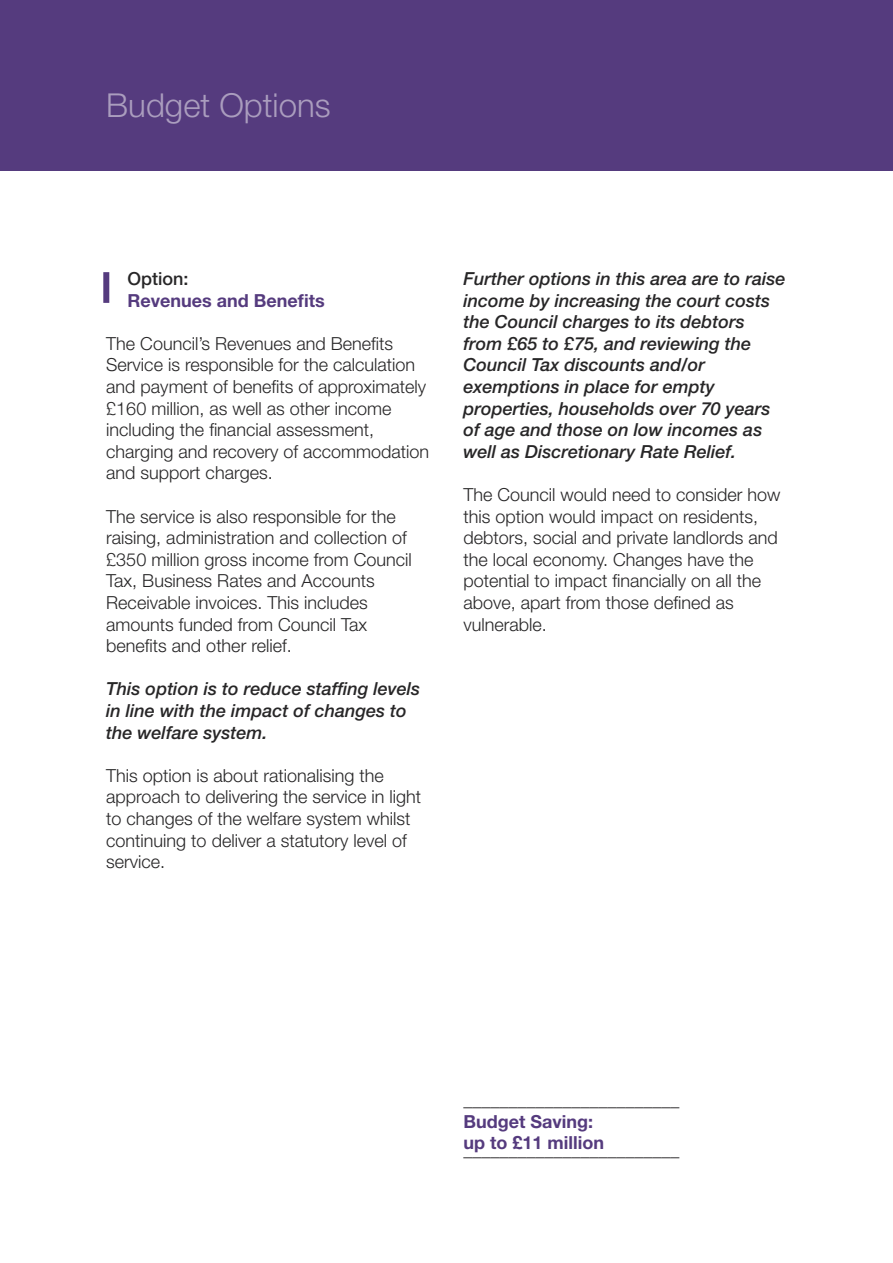
<style>
.page{position:relative;width:893px;height:1263px;background:#fff}
.page>*{position:absolute;margin:0;border:0;box-sizing:border-box;transform-origin:0 0}
.t1{font:300 33px "Helvetica Neue LT Std";color:#aa9dbe}
.t2{font:300 18px/21.6px "Helvetica Neue LT Std";color:#272627}
.t3{font:italic 500 18px/21.6px "Helvetica Neue LT Std";color:#272627}
.t4{font:700 18px/21.6px "Helvetica Neue LT Std";color:#553b7e}
.t5{font:700 18px "Helvetica Neue LT Std";color:#272627}
.t6{font:500 18px "Helvetica Neue LT Std";color:#272627}
</style>
<div class="page">
<div style="left:0;top:0;width:893px;height:170px;background:#553b7e"></div>
<div style="left:103px;top:272px;width:6px;height:31px;background:#553b7e"></div>
<h1 class="t1" style="left:106px;top:93px;width:226px">Budget Options</h1>
<p class="t6" style="left:128px;top:272px;width:63px">Option:</p>
<p class="t4" style="left:128px;top:291px;width:199px">Revenues and Benefits</p>
<p class="t2" style="left:106px;top:334px;width:324px">The Council’s Revenues and Benefits Service is responsible for the calculation and payment of benefits of approximately £160 million, as well as other income including the financial assessment, charging and recovery of accommodation and support charges.</p>
<p class="t2" style="left:106px;top:507px;width:307px">The service is also responsible for the raising, administration and collection of £350 million gross income from Council Tax, Business Rates and Accounts Receivable invoices. This includes amounts funded from Council Tax benefits and other relief.</p>
<p class="t3" style="left:106px;top:680px;width:315px">This option is to reduce staffing levels in line with the impact of changes to the welfare system.</p>
<p class="t2" style="left:106px;top:766px;width:316px">This option is about rationalising the approach to delivering the service in light to changes of the welfare system whilst continuing to deliver a statutory level of service.</p>
<p class="t3" style="left:463px;top:269px;width:324px">Further options in this area are to raise income by increasing the court costs the Council charges to its debtors from £65 to £75, and reviewing the Council Tax discounts and/or exemptions in place for empty properties, households over 70 years of age and those on low incomes as well as Discretionary Rate Relief.</p>
<p class="t2" style="left:463px;top:485px;width:319px">The Council would need to consider how this option would impact on residents, debtors, social and private landlords and the local economy. Changes have the potential to impact financially on all the above, apart from those defined as vulnerable.</p>
<p class="t2" style="left:463px;top:1090px;width:217px">________________________</p>
<p class="t4" style="left:463px;top:1112px;width:142px">Budget Saving: up to £11 million</p>
<p class="t5" style="left:463px;top:1143px;width:217px">________________________</p>
</div>
